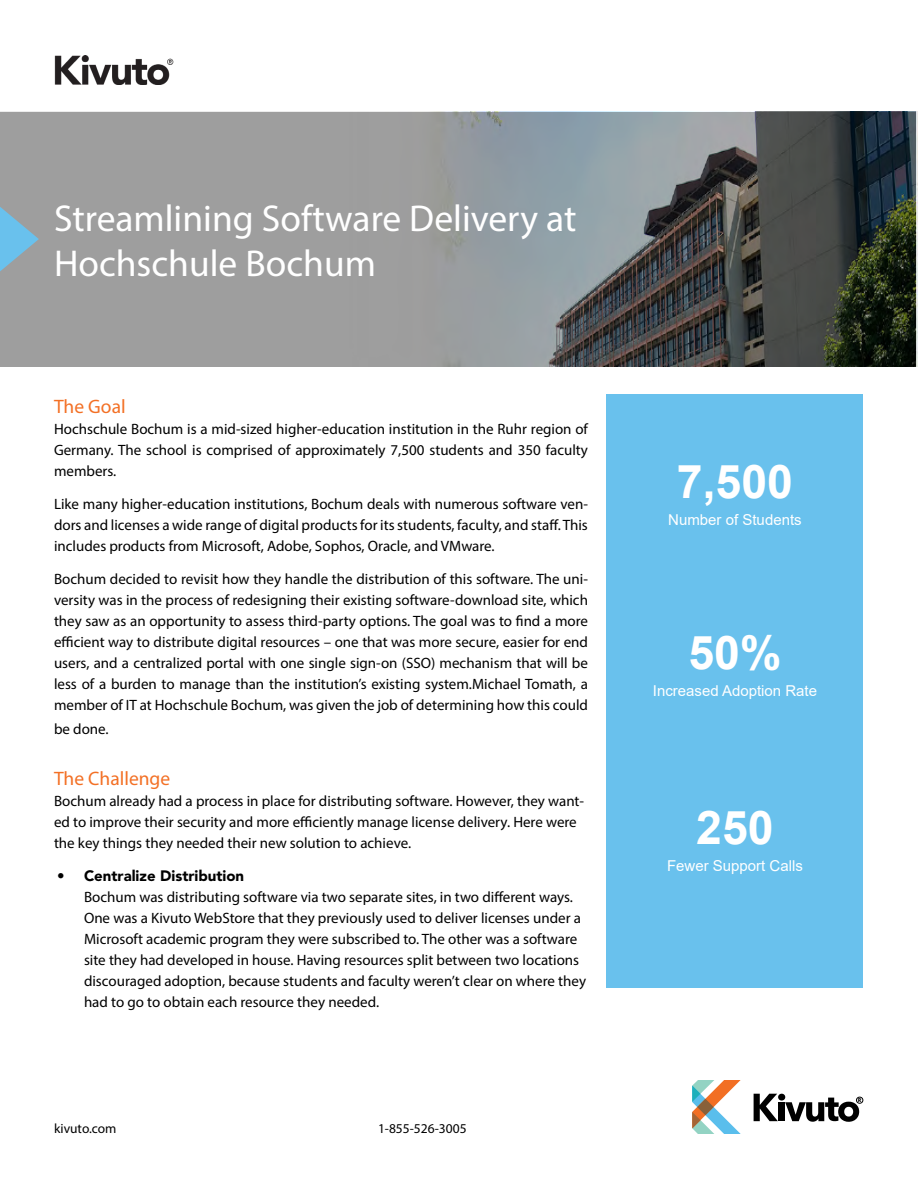
<style>
.page{position:relative;width:918px;height:1188px;background:#fff}
.page>*{position:absolute;margin:0;border:0;box-sizing:border-box;transform-origin:0 0}
.t1{font:700 46.5px "Arial";color:#fff}
.t2{font:37.5px/45px "Myriad Pro";color:#fff}
.t3{font:19.5px "Myriad Pro";color:#f37025}
.t4{font:15px/21px "Myriad Pro";color:#000;text-align:justify}
.t5{font:15px "Arial";color:#fff}
.t6{font:900 15px "Avenir LT Std";color:#000}
.t7{font:13.5px "Myriad Pro";color:#000}
.t8{font:700 5.4px "Avenir Next";color:#000}
</style>
<div class="page">
<div style="left:607px;top:394px;width:256px;height:594px;background:#69c1ed"></div>
<img style="left:55px;top:55px;width:118px;height:29px">
<svg style="left:0;top:112px;width:916px;height:254px;background:#7d8181"></svg>
<svg style="left:0;top:207px;width:39px;height:64px;background:#83afc5"></svg>
<svg style="left:754px;top:1094px;width:109px;height:28px"></svg>
<svg style="left:692px;top:1080px;width:49px;height:54px"></svg>
<h2 class="t2" style="left:54px;top:195px;width:524px">Streamlining Software Delivery at<br>Hochschule Bochum</h2>
<h3 class="t3" style="left:54px;top:395px;width:73px">The Goal</h3>
<p class="t4" style="left:54px;top:418px;width:536px">Hochschule Bochum is a mid-sized higher-education institution in the Ruhr region of Germany. The school is comprised of approximately 7,500 students and 350 faculty members.</p>
<p class="t4" style="left:54px;top:493px;width:535px">Like many higher-education institutions, Bochum deals with numerous software ven&shy;dors and licenses a wide range of digital products for its students, faculty, and staff. This includes products from Microsoft, Adobe, Sophos, Oracle, and VMware.</p>
<p class="t4" style="left:54px;top:568px;width:536px">Bochum decided to revisit how they handle the distribution of this software. The uni&shy;versity was in the process of redesigning their existing software-download site, which they saw as an opportunity to assess third-party options. The goal was to find a more efficient way to distribute digital resources – one that was more secure, easier for end users, and a centralized portal with one single sign-on (SSO) mechanism that will be less of a burden to manage than the institution’s existing system.Michael Tomath, a member of IT at Hochschule Bochum, was given the job of determining how this could</p>
<p class="t4" style="left:54px;top:718px;width:56px">be done.</p>
<h3 class="t3" style="left:54px;top:767px;width:118px">The Challenge</h3>
<p class="t4" style="left:54px;top:790px;width:532px;text-align:left">Bochum already had a process in place for distributing software. However, they want&shy;ed to improve their security and more efficiently manage license delivery. Here were the key things they needed their new solution to achieve.</p>
<p class="t6" style="left:57px;top:867px;width:189px">• Centralize Distribution</p>
<p class="t4" style="left:84px;top:886px;width:504px;text-align:left">Bochum was distributing software via two separate sites, in two different ways.<br>One was a Kivuto WebStore that they previously used to deliver licenses under a Microsoft academic program they were subscribed to. The other was a software site they had developed in house. Having resources split between two locations discouraged adoption, because students and faculty weren’t clear on where they had to go to obtain each resource they needed.</p>
<p class="t7" style="left:54px;top:1120px;width:64px">kivuto.com</p>
<p class="t7" style="left:378px;top:1120px;width:90px">1-855-526-3005</p>
<h1 class="t1" style="left:677px;top:449px;width:118px">7,500</h1>
<p class="t5" style="left:668px;top:509px;width:135px">Number of Students</p>
<h1 class="t1" style="left:688px;top:619px;width:95px">50%</h1>
<p class="t5" style="left:653px;top:680px;width:166px">Increased Adoption Rate</p>
<h1 class="t1" style="left:696px;top:794px;width:79px">250</h1>
<p class="t5" style="left:667px;top:855px;width:137px">Fewer Support Calls</p>
<p class="t8" style="left:858px;top:1096px;width:5px">R</p>
</div>
